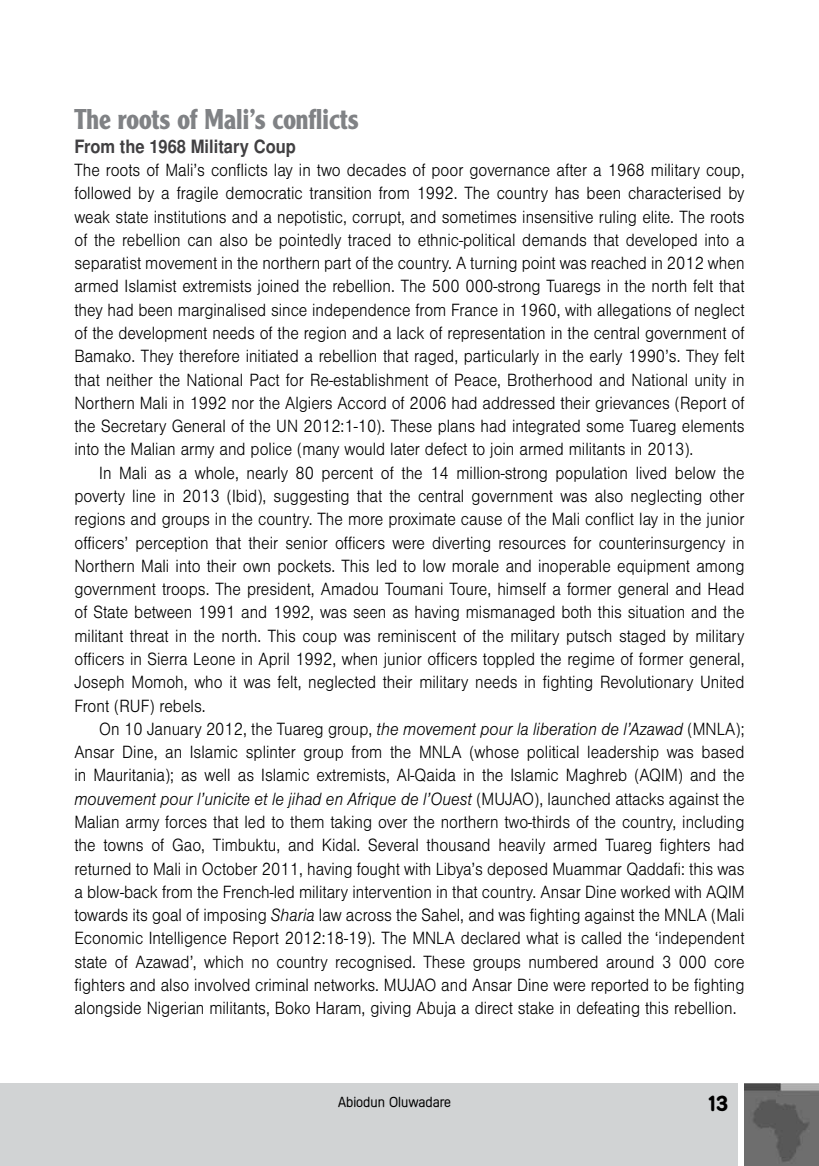
<style>
.page{position:relative;width:819px;height:1166px;background:#fff}
.page>*{position:absolute;margin:0;border:0;box-sizing:border-box;transform-origin:0 0}
.t1{font:700 28px "Clearface Gothic LT Std";color:#808285;scale:.9 1}
.t2{font:700 21px "Mercedes";color:#000}
.t3{font:300 18.38px/23.3px "Nimbus San T";color:#000;text-align:justify;scale:.9 1}
.t4{font:700 18.38px "Nimbus San L";color:#414042;scale:.9 1}
.t5{font:300 14px "Mercedes";color:#000}
.s1{font-style:italic}
</style>
<div class="page">
<div style="left:0;top:1083px;width:737px;height:83px;background:#d1d3d4"></div>
<img style="left:744px;top:1083px;width:75px;height:83px">
<h1 class="t1" style="left:74px;top:103px;width:317px">The roots of Mali’s conflicts</h1>
<p class="t4" style="left:74px;top:135px;width:248px">From the 1968 Military Coup</p>
<p class="t3" style="left:74px;top:159px;width:746px">The roots of Mali’s conflicts lay in two decades of poor governance after a 1968 military coup, followed by a fragile democratic transition from 1992. The country has been characterised by weak state institutions and a nepotistic, corrupt, and sometimes insensitive ruling elite. The roots of the rebellion can also be pointedly traced to ethnic-political demands that developed into a separatist movement in the northern part of the country. A turning point was reached in 2012 when armed Islamist extremists joined the rebellion. The 500 000-strong Tuaregs in the north felt that they had been marginalised since independence from France in 1960, with allegations of neglect of the development needs of the region and a lack of representation in the central government of Bamako. They therefore initiated a rebellion that raged, particularly in the early 1990’s. They felt that neither the National Pact for Re-establishment of Peace, Brotherhood and National unity in Northern Mali in 1992 nor the Algiers Accord of 2006 had addressed their grievances (Report of the Secretary General of the UN 2012:1-10). These plans had integrated some Tuareg elements into the Malian army and police (many would later defect to join armed militants in 2013).</p>
<p class="t3" style="left:74px;top:461px;width:746px;text-indent:25px">In Mali as a whole, nearly 80 percent of the 14 million-strong population lived below the poverty line in 2013 (Ibid), suggesting that the central government was also neglecting other regions and groups in the country. The more proximate cause of the Mali conflict lay in the junior officers’ perception that their senior officers were diverting resources for counterinsurgency in Northern Mali into their own pockets. This led to low morale and inoperable equipment among government troops. The president, Amadou Toumani Toure, himself a former general and Head of State between 1991 and 1992, was seen as having mismanaged both this situation and the militant threat in the north. This coup was reminiscent of the military putsch staged by military officers in Sierra Leone in April 1992, when junior officers toppled the regime of former general, Joseph Momoh, who it was felt, neglected their military needs in fighting Revolutionary United Front (RUF) rebels.</p>
<p class="t3" style="left:74px;top:717px;width:746px;text-indent:25px">On 10 January 2012, the Tuareg group, <span class="s1">the movement pour la liberation de l’Azawad</span> (MNLA); Ansar Dine, an Islamic splinter group from the MNLA (whose political leadership was based in Mauritania); as well as Islamic extremists, Al-Qaida in the Islamic Maghreb (AQIM) and the <span class="s1">mouvement pour l’unicite et le jihad en Afrique de l’Ouest</span> (MUJAO), launched attacks against the Malian army forces that led to them taking over the northern two-thirds of the country, including the towns of Gao, Timbuktu, and Kidal. Several thousand heavily armed Tuareg fighters had returned to Mali in October 2011, having fought with Libya’s deposed Muammar Qaddafi: this was a blow-back from the French-led military intervention in that country. Ansar Dine worked with AQIM towards its goal of imposing <span class="s1">Sharia</span> law across the Sahel, and was fighting against the MNLA (Mali Economic Intelligence Report 2012:18-19). The MNLA declared what is called the ‘independent state of Azawad’, which no country recognised. These groups numbered around 3 000 core fighters and also involved criminal networks. MUJAO and Ansar Dine were reported to be fighting alongside Nigerian militants, Boko Haram, giving Abuja a direct stake in defeating this rebellion.</p>
<p class="t5" style="left:338px;top:1094px;width:114px">Abiodun Oluwadare</p>
<p class="t2" style="left:706px;top:1090px;width:24px">13</p>
</div>
